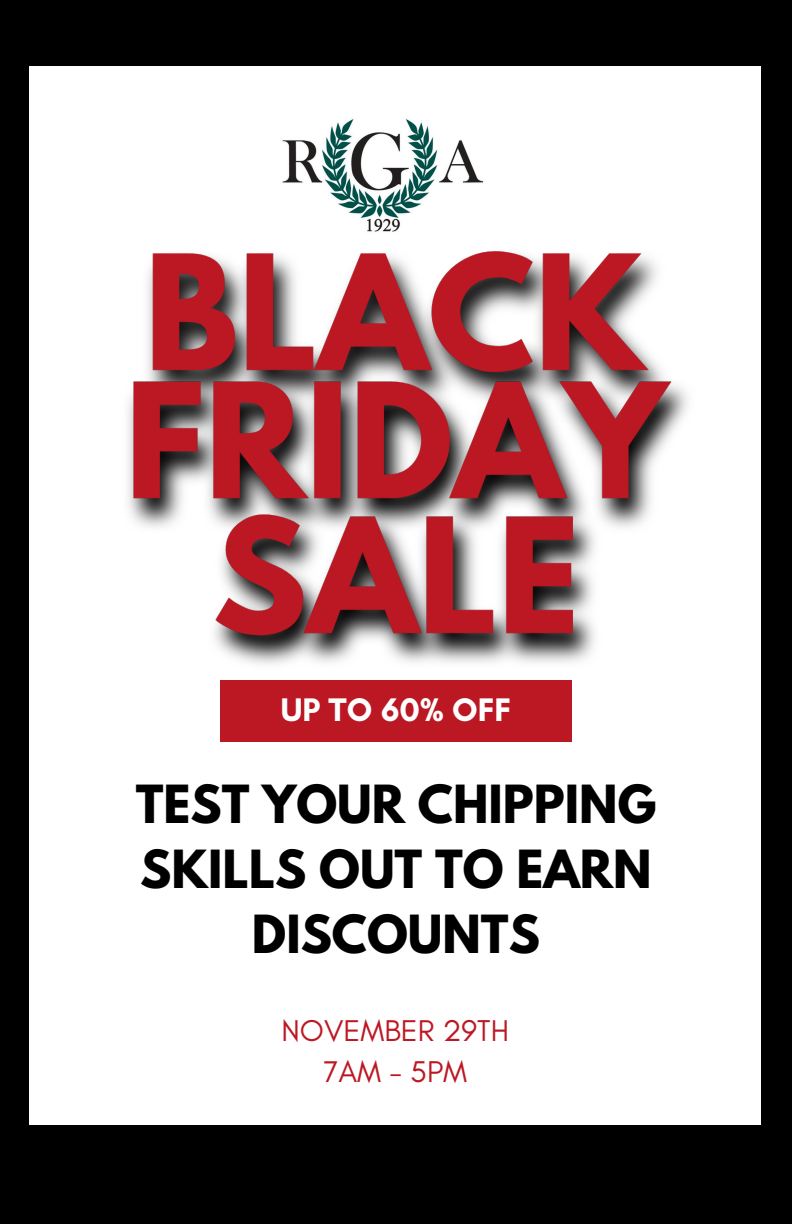
<style>
.page{position:relative;width:792px;height:1224px;background:#000}
.page>*{position:absolute;margin:0;border:0;box-sizing:border-box;transform-origin:0 0}
.t1{font:700 46.6px/64.8px "League Spartan";color:#000;text-align:center}
.t2{font:700 33.2px "Glacial Indifference";color:#fff}
.t3{font:30.6px "Glacial Indifference";color:#bc1823}
</style>
<div class="page">
<div style="left:30px;top:66px;width:731px;height:1059px;background:#fff"></div>
<div style="left:220px;top:680px;width:352px;height:61px;background:#bc1823"></div>
<img style="left:282px;top:119px;width:202px;height:113px">
<img style="left:147px;top:251px;width:513px;height:118px">
<img style="left:128px;top:369px;width:560px;height:159px">
<img style="left:196px;top:502px;width:413px;height:163px">
<h3 class="t2" style="left:281px;top:690px;width:232px">UP TO 60% OFF</h3>
<h2 class="t1" style="left:136px;top:778px;width:522px">TEST YOUR CHIPPING<br>SKILLS OUT TO EARN<br>DISCOUNTS</h2>
<p class="t3" style="left:282px;top:1011px;width:229px">NOVEMBER 29TH</p>
<p class="t3" style="left:323px;top:1053px;width:145px">7AM - 5PM</p>
</div>
